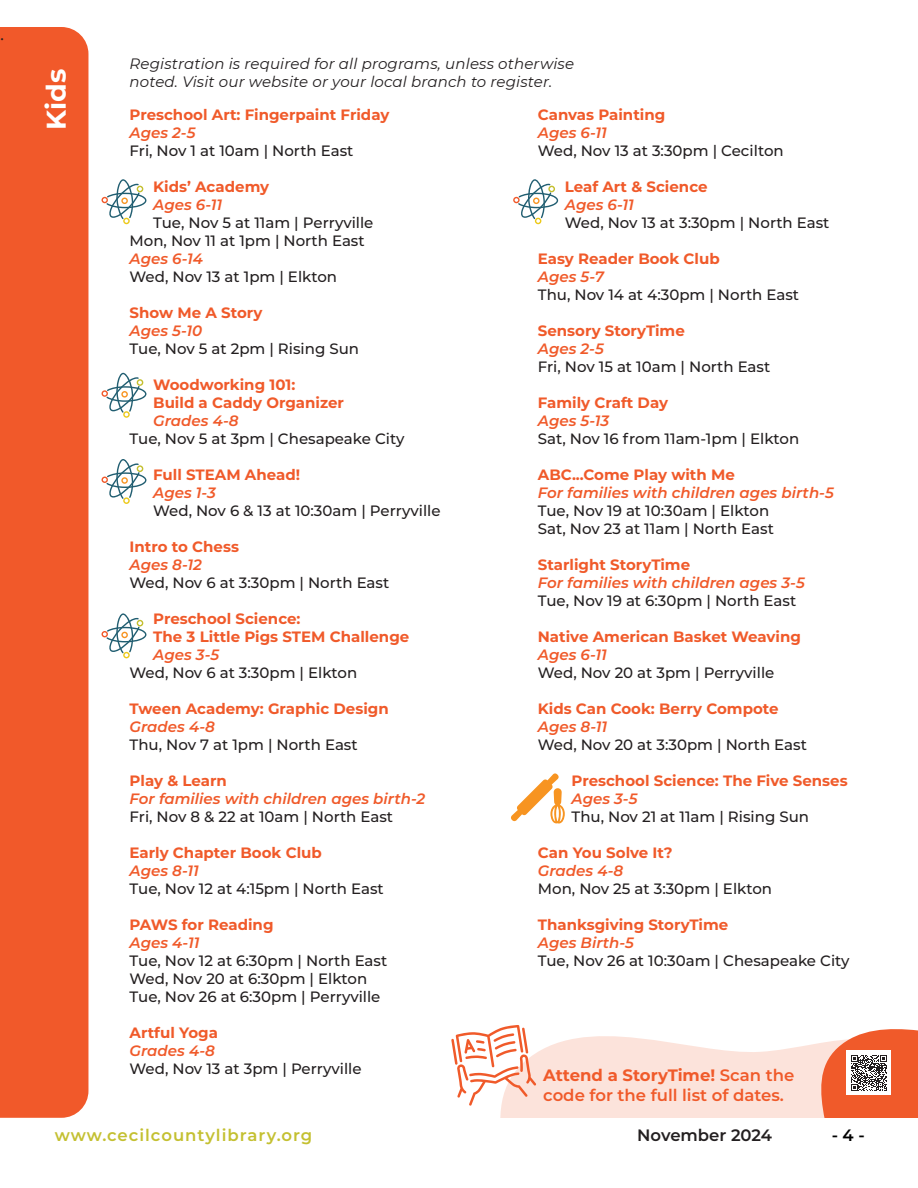
<style>
.page{position:relative;width:918px;height:1188px;background:#fff}
.page>*{position:absolute;margin:0;border:0;box-sizing:border-box;transform-origin:0 0}
.t1{font:700 27px "Montserrat";color:#fff}
.t2{font:18px "Minion Pro";color:#231f20}
.t3{font:600 16.5px/19.8px "Montserrat";color:#f05a2a}
.t4{font:600 16.5px "Montserrat";letter-spacing:.06em;color:#c4c031}
.t5{font:600 16.5px "Montserrat";letter-spacing:-.005em;color:#231f20}
.t6{font:600 16.5px "Montserrat";color:#000}
.t7{font:500 15px "Montserrat";color:#231f20}
.t8{font:700 15px/18px "Montserrat";color:#f05a2a}
.t9{font:italic 600 15px "Montserrat";color:#f05a2a}
.t10{font:italic 15px/18px "Montserrat";letter-spacing:.01em;color:#231f20}
.s1{font-weight:600;font-style:italic}
.s2{font-weight:700}
</style>
<div class="page">
<div style="left:0;top:27px;width:88px;height:1091px;background:#f1592a"></div>
<svg style="left:102px;top:179px;width:44px;height:45px"></svg>
<svg style="left:513px;top:179px;width:45px;height:45px"></svg>
<svg style="left:102px;top:373px;width:44px;height:45px"></svg>
<svg style="left:102px;top:459px;width:44px;height:45px"></svg>
<svg style="left:102px;top:613px;width:44px;height:45px"></svg>
<svg style="left:451px;top:1025px;width:467px;height:93px"></svg>
<svg style="left:511px;top:773px;width:54px;height:51px"></svg>
<p class="t2" style="left:0;top:22px;width:6px">.</p>
<p class="t1" style="left:37px;top:130px;width:62px;rotate:-90deg">Kids</p>
<p class="t10" style="left:130px;top:54px;width:446px">Registration is required for all programs, unless otherwise noted. Visit our website or your local branch to register.</p>
<p class="t8" style="left:538px;top:105px;width:129px">Canvas Painting</p>
<p class="t9" style="left:538px;top:122px;width:71px">Ages 6-11</p>
<p class="t7" style="left:538px;top:141px;width:247px">Wed, Nov 13 at 3:30pm | Cecilton</p>
<p class="t8" style="left:565px;top:177px;width:144px">Leaf Art &amp; Science</p>
<p class="t9" style="left:565px;top:194px;width:71px">Ages 6-11</p>
<p class="t7" style="left:565px;top:213px;width:266px">Wed, Nov 13 at 3:30pm | North East</p>
<p class="t8" style="left:538px;top:249px;width:183px">Easy Reader Book Club</p>
<p class="t9" style="left:538px;top:266px;width:68px">Ages 5-7</p>
<p class="t7" style="left:538px;top:285px;width:263px">Thu, Nov 14 at 4:30pm | North East</p>
<p class="t8" style="left:538px;top:321px;width:149px">Sensory StoryTime</p>
<p class="t9" style="left:538px;top:338px;width:67px">Ages 2-5</p>
<p class="t7" style="left:538px;top:357px;width:234px">Fri, Nov 15 at 10am | North East</p>
<p class="t8" style="left:538px;top:393px;width:132px">Family Craft Day</p>
<p class="t9" style="left:538px;top:410px;width:73px">Ages 5-13</p>
<p class="t7" style="left:538px;top:429px;width:263px">Sat, Nov 16 from 11am-1pm | Elkton</p>
<p class="t8" style="left:538px;top:465px;width:199px">ABC...Come Play with Me</p>
<p class="t9" style="left:538px;top:482px;width:297px">For families with children ages birth-5</p>
<p class="t7" style="left:538px;top:501px;width:233px">Tue, Nov 19 at 10:30am | Elkton</p>
<p class="t7" style="left:538px;top:519px;width:238px">Sat, Nov 23 at 11am | North East</p>
<p class="t8" style="left:538px;top:555px;width:154px">Starlight StoryTime</p>
<p class="t9" style="left:538px;top:572px;width:268px">For families with children ages 3-5</p>
<p class="t7" style="left:538px;top:591px;width:260px">Tue, Nov 19 at 6:30pm | North East</p>
<p class="t8" style="left:538px;top:627px;width:265px">Native American Basket Weaving</p>
<p class="t9" style="left:538px;top:644px;width:71px">Ages 6-11</p>
<p class="t7" style="left:538px;top:663px;width:238px">Wed, Nov 20 at 3pm | Perryville</p>
<p class="t8" style="left:538px;top:699px;width:242px">Kids Can Cook: Berry Compote</p>
<p class="t9" style="left:538px;top:716px;width:71px">Ages 8-11</p>
<p class="t7" style="left:538px;top:735px;width:271px">Wed, Nov 20 at 3:30pm | North East</p>
<p class="t8" style="left:572px;top:771px;width:278px">Preschool Science: The Five Senses</p>
<p class="t9" style="left:572px;top:788px;width:67px">Ages 3-5</p>
<p class="t7" style="left:572px;top:807px;width:239px">Thu, Nov 21 at 11am | Rising Sun</p>
<p class="t8" style="left:538px;top:843px;width:136px">Can You Solve It?</p>
<p class="t9" style="left:538px;top:860px;width:87px">Grades 4-8</p>
<p class="t7" style="left:538px;top:879px;width:236px">Mon, Nov 25 at 3:30pm | Elkton</p>
<p class="t8" style="left:538px;top:915px;width:192px">Thanksgiving StoryTime</p>
<p class="t9" style="left:538px;top:932px;width:98px">Ages Birth-5</p>
<p class="t7" style="left:538px;top:951px;width:313px">Tue, Nov 26 at 10:30am | Chesapeake City</p>
<p class="t8" style="left:130px;top:105px;width:261px">Preschool Art: Fingerpaint Friday</p>
<p class="t9" style="left:130px;top:122px;width:67px">Ages 2-5</p>
<p class="t7" style="left:130px;top:141px;width:225px">Fri, Nov 1 at 10am | North East</p>
<p class="t8" style="left:153px;top:177px;width:118px">Kids’ Academy</p>
<p class="t9" style="left:153px;top:194px;width:71px">Ages 6-11</p>
<p class="t7" style="left:153px;top:213px;width:222px">Tue, Nov 5 at 11am | Perryville</p>
<p class="t7" style="left:130px;top:231px;width:237px">Mon, Nov 11 at 1pm | North East</p>
<p class="t9" style="left:130px;top:248px;width:75px">Ages 6-14</p>
<p class="t7" style="left:130px;top:267px;width:209px">Wed, Nov 13 at 1pm | Elkton</p>
<p class="t8" style="left:130px;top:303px;width:135px">Show Me A Story</p>
<p class="t9" style="left:130px;top:320px;width:74px">Ages 5-10</p>
<p class="t7" style="left:130px;top:339px;width:231px">Tue, Nov 5 at 2pm | Rising Sun</p>
<p class="t8" style="left:153px;top:375px;width:144px">Woodworking 101:</p>
<p class="t8" style="left:153px;top:393px;width:192px">Build a Caddy Organizer</p>
<p class="t9" style="left:153px;top:410px;width:87px">Grades 4-8</p>
<p class="t7" style="left:130px;top:429px;width:276px">Tue, Nov 5 at 3pm | Chesapeake City</p>
<p class="t8" style="left:153px;top:465px;width:149px">Full STEAM Ahead!</p>
<p class="t9" style="left:153px;top:482px;width:64px">Ages 1-3</p>
<p class="t7" style="left:153px;top:501px;width:289px">Wed, Nov 6 &amp; 13 at 10:30am | Perryville</p>
<p class="t8" style="left:130px;top:537px;width:111px">Intro to Chess</p>
<p class="t9" style="left:130px;top:554px;width:74px">Ages 8-12</p>
<p class="t7" style="left:130px;top:573px;width:261px">Wed, Nov 6 at 3:30pm | North East</p>
<p class="t8" style="left:153px;top:609px;width:149px">Preschool Science:</p>
<p class="t8" style="left:153px;top:627px;width:258px">The 3 Little Pigs STEM Challenge</p>
<p class="t9" style="left:153px;top:644px;width:67px">Ages 3-5</p>
<p class="t7" style="left:130px;top:663px;width:229px">Wed, Nov 6 at 3:30pm | Elkton</p>
<p class="t8" style="left:130px;top:699px;width:261px">Tween Academy: Graphic Design</p>
<p class="t9" style="left:130px;top:716px;width:87px">Grades 4-8</p>
<p class="t7" style="left:130px;top:735px;width:230px">Thu, Nov 7 at 1pm | North East</p>
<p class="t8" style="left:130px;top:771px;width:99px">Play &amp; Learn</p>
<p class="t9" style="left:130px;top:788px;width:297px">For families with children ages birth-2</p>
<p class="t7" style="left:130px;top:807px;width:265px">Fri, Nov 8 &amp; 22 at 10am | North East</p>
<p class="t8" style="left:130px;top:843px;width:194px">Early Chapter Book Club<br><span class="s1">Ages 8-11</span></p>
<p class="t7" style="left:130px;top:879px;width:256px">Tue, Nov 12 at 4:15pm | North East</p>
<p class="t8" style="left:130px;top:915px;width:145px">PAWS for Reading</p>
<p class="t9" style="left:130px;top:932px;width:71px">Ages 4-11</p>
<p class="t7" style="left:130px;top:951px;width:259px">Tue, Nov 12 at 6:30pm | North East</p>
<p class="t7" style="left:130px;top:969px;width:239px">Wed, Nov 20 at 6:30pm | Elkton</p>
<p class="t7" style="left:130px;top:987px;width:252px">Tue, Nov 26 at 6:30pm | Perryville</p>
<p class="t8" style="left:130px;top:1023px;width:90px">Artful Yoga</p>
<p class="t9" style="left:130px;top:1040px;width:87px">Grades 4-8</p>
<p class="t7" style="left:130px;top:1059px;width:234px">Wed, Nov 13 at 3pm | Perryville</p>
<p class="t3" style="left:543px;top:1065px;width:253px"><span class="s2">Attend a StoryTime!</span> Scan the code for the full list of dates.</p>
<p class="t4" style="left:55px;top:1123px;width:259px">www.cecilcountylibrary.org</p>
<p class="t5" style="left:637px;top:1123px;width:136px">November 2024</p>
<p class="t6" style="left:832px;top:1123px;width:35px">- 4 -</p>
</div>
